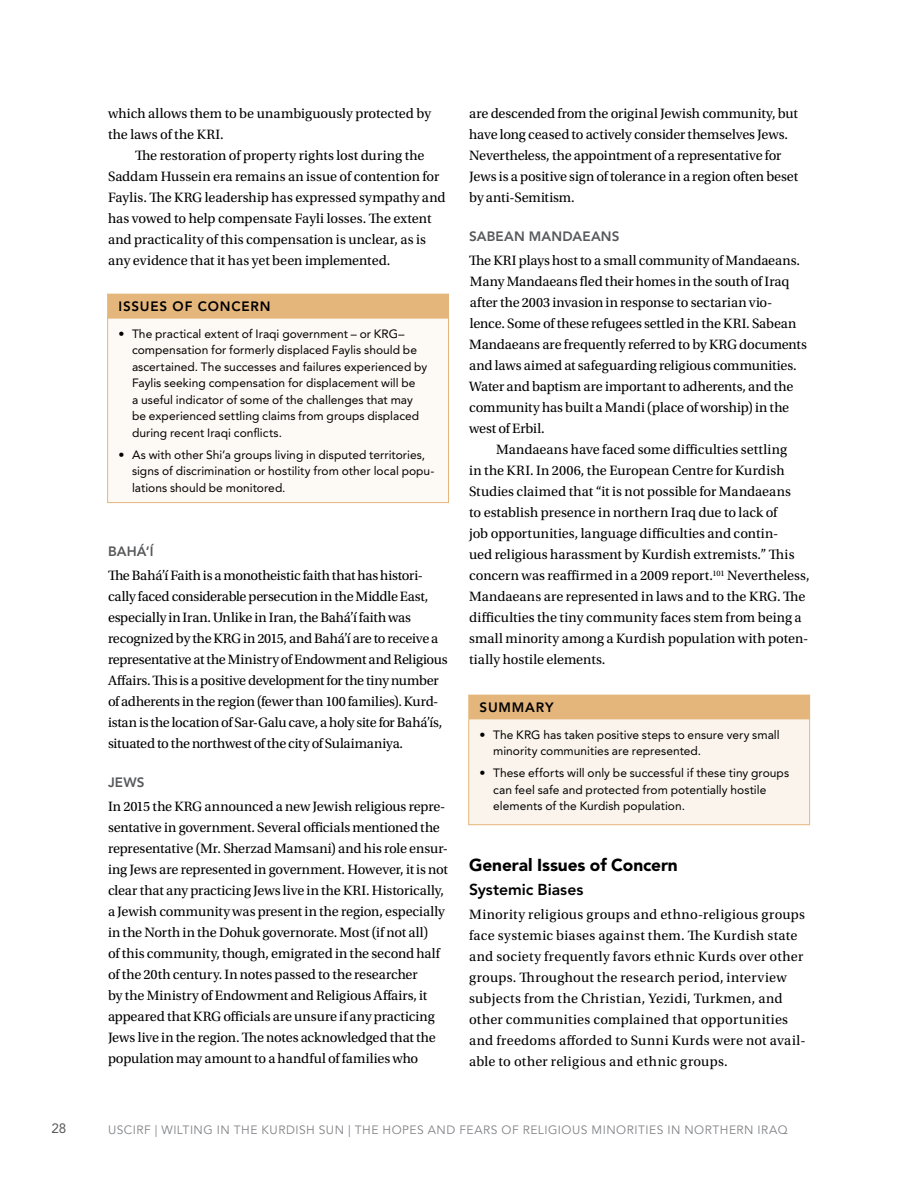
<style>
.page{position:relative;width:918px;height:1188px;background:#fff}
.page>*{position:absolute;margin:0;border:0;box-sizing:border-box;transform-origin:0 0}
.t1{font:900 17.25px "Avenir LT Std";letter-spacing:-.005em;color:#000}
.t2{font:800 15.75px "Avenir LT Std";color:#000}
.t3{font:14.25px/21px "Utopia Std";letter-spacing:-.005em;color:#000}
.t4{font:14.25px/21px "Utopia Std";letter-spacing:.015em;color:#000}
.t5{font:800 13.5px "Avenir LT Std";letter-spacing:.015em;color:#58595b}
.t6{font:800 13.5px "Avenir LT Std";letter-spacing:.06em;color:#000}
.t7{font:13.5px "Avenir LT Std";color:#58595b}
.t8{font:12px/16.5px "Avenir LT Std";letter-spacing:.005em;color:#000}
.t9{font:12px "Avenir LT Std";letter-spacing:.04em;color:#808285}
</style>
<div class="page">
<div style="left:469px;top:719px;width:341px;height:106px;background:#fbf4ec"></div>
<div style="left:468px;top:718px;width:342px;height:107px;border:1px solid #e5b67c"></div>
<div style="left:469px;top:695px;width:341px;height:23px;background:#e5b67c"></div>
<div style="left:108px;top:318px;width:340px;height:185px;background:#fdf9f4"></div>
<div style="left:107px;top:318px;width:342px;height:185px;border:1px solid #e5b67c"></div>
<div style="left:108px;top:294px;width:340px;height:24px;background:#e5b67c"></div>
<p class="t3" style="left:108px;top:104px;width:325px">which allows them to be unambiguously protected by the laws of the KRI.</p>
<p class="t3" style="left:108px;top:146px;width:339px;text-indent:27px">The restoration of property rights lost during the Saddam Hussein era remains an issue of contention for Faylis. The KRG leadership has expressed sympathy and has vowed to help compensate Fayli losses. The extent and practicality of this compensation is unclear, as is any evidence that it has yet been implemented.</p>
<p class="t6" style="left:118px;top:298px;width:154px">ISSUES OF CONCERN</p>
<p class="t8" style="left:132px;top:326px;width:297px;text-indent:-14px">• The practical extent of Iraqi government – or KRG– compensation for formerly displaced Faylis should be ascertained. The successes and failures experienced by Faylis seeking compensation for displacement will be<br>a useful indicator of some of the challenges that may be experienced settling claims from groups displaced during recent Iraqi conflicts.</p>
<p class="t8" style="left:132px;top:446px;width:304px;text-indent:-14px">• As with other Shi’a groups living in disputed territories, signs of discrimination or hostility from other local popu&shy;lations should be monitored.</p>
<p class="t5" style="left:108px;top:544px;width:47px">BAHÁ’Í</p>
<p class="t3" style="left:108px;top:566px;width:341px">The Bahá’í Faith is a monotheistic faith that has histori&shy;cally faced considerable persecution in the Middle East, especially in Iran. Unlike in Iran, the Bahá’í faith was recognized by the KRG in 2015, and Bahá’í are to receive a representative at the Ministry of Endowment and Religious Affairs. This is a positive development for the tiny number of adherents in the region (fewer than 100 families). Kurd&shy;istan is the location of Sar-Galu cave, a holy site for Bahá’ís, situated to the northwest of the city of Sulaimaniya.</p>
<p class="t5" style="left:108px;top:775px;width:38px">JEWS</p>
<p class="t3" style="left:108px;top:797px;width:342px">In 2015 the KRG announced a new Jewish religious repre&shy;sentative in government. Several officials mentioned the representative (Mr. Sherzad Mamsani) and his role ensur&shy;ing Jews are represented in government. However, it is not clear that any practicing Jews live in the KRI. Historically, a Jewish community was present in the region, especially in the North in the Dohuk governorate. Most (if not all)<br>of this community, though, emigrated in the second half of the 20th century. In notes passed to the researcher<br>by the Ministry of Endowment and Religious Affairs, it appeared that KRG officials are unsure if any practicing Jews live in the region. The notes acknowledged that the population may amount to a handful of families who</p>
<p class="t3" style="left:469px;top:104px;width:330px">are descended from the original Jewish community, but have long ceased to actively consider themselves Jews.<br>Nevertheless, the appointment of a representative for Jews is a positive sign of tolerance in a region often beset by anti-Semitism.</p>
<p class="t5" style="left:469px;top:229px;width:152px">SABEAN MANDAEANS</p>
<p class="t3" style="left:469px;top:251px;width:339px">The KRI plays host to a small community of Mandaeans.<br>Many Mandaeans fled their homes in the south of Iraq after the 2003 invasion in response to sectarian vio&shy;lence. Some of these refugees settled in the KRI. Sabean Mandaeans are frequently referred to by KRG documents and laws aimed at safeguarding religious communities.<br>Water and baptism are important to adherents, and the community has built a Mandi (place of worship) in the west of Erbil.</p>
<p class="t3" style="left:469px;top:440px;width:342px;text-indent:27px">Mandaeans have faced some difficulties settling<br>in the KRI. In 2006, the European Centre for Kurdish Studies claimed that “it is not possible for Mandaeans<br>to establish presence in northern Iraq due to lack of<br>job opportunities, language difficulties and contin-<br>ued religious harassment by Kurdish extremists.” This concern was reaffirmed in a 2009 report.<sup>101</sup> Nevertheless, Mandaeans are represented in laws and to the KRG. The difficulties the tiny community faces stem from being a small minority among a Kurdish population with poten&shy;tially hostile elements.</p>
<p class="t6" style="left:480px;top:699px;width:75px">SUMMARY</p>
<p class="t8" style="left:493px;top:727px;width:288px;text-indent:-14px">• The KRG has taken positive steps to ensure very small minority communities are represented.</p>
<p class="t8" style="left:493px;top:765px;width:298px;text-indent:-14px">• These efforts will only be successful if these tiny groups can feel safe and protected from potentially hostile elements of the Kurdish population.</p>
<p class="t1" style="left:469px;top:855px;width:210px">General Issues of Concern</p>
<p class="t2" style="left:469px;top:881px;width:116px">Systemic Biases</p>
<p class="t4" style="left:469px;top:905px;width:338px">Minority religious groups and ethno-religious groups face systemic biases against them. The Kurdish state and society frequently favors ethnic Kurds over other groups. Throughout the research period, interview subjects from the Christian, Yezidi, Turkmen, and other communities complained that opportunities and freedoms afforded to Sunni Kurds were not avail&shy;able to other religious and ethnic groups.</p>
<p class="t7" style="left:51px;top:1121px;width:17px">28</p>
<p class="t9" style="left:108px;top:1123px;width:681px">USCIRF | WILTING IN THE KURDISH SUN | THE HOPES AND FEARS OF RELIGIOUS MINORITIES IN NORTHERN IRAQ</p>
</div>
